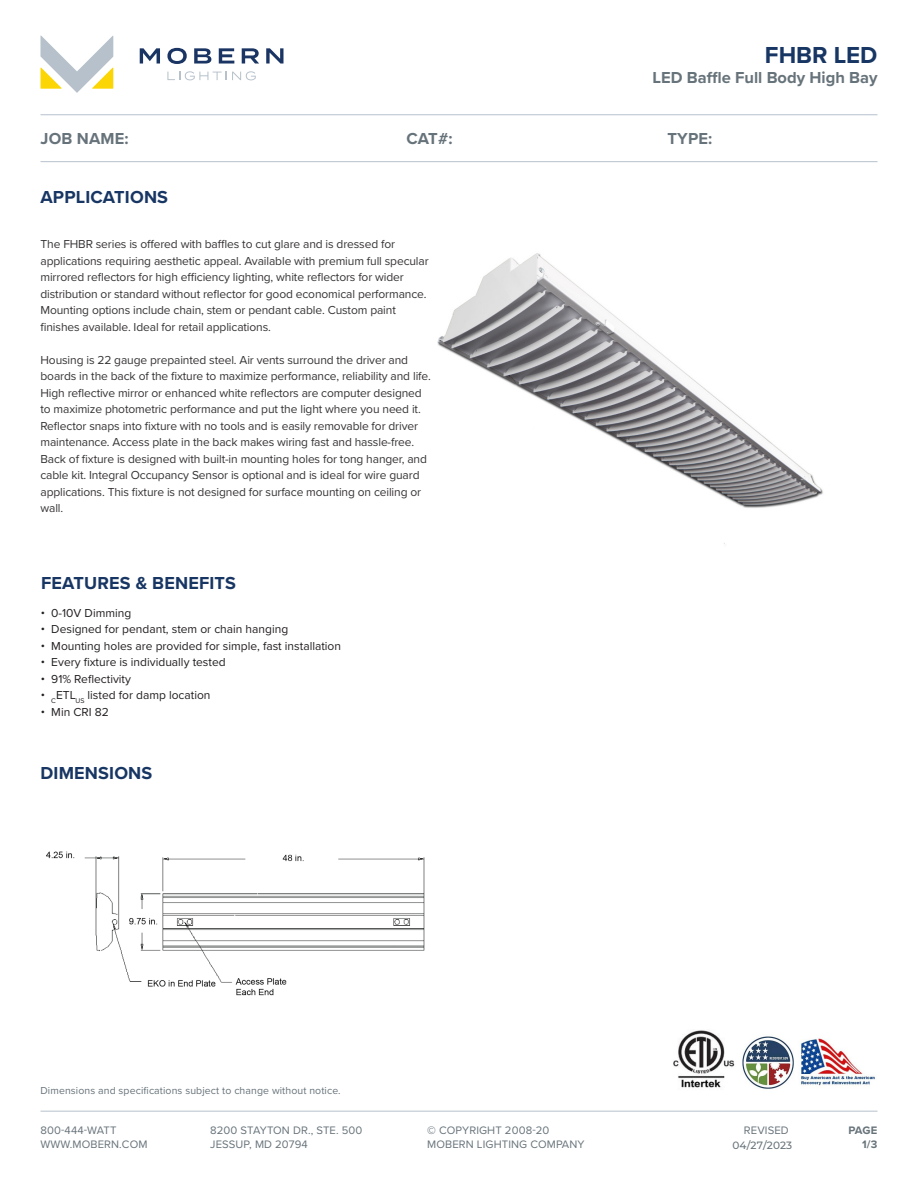
<style>
.page{position:relative;width:918px;height:1188px;background:#fff}
.page>*{position:absolute;margin:0;border:0;box-sizing:border-box;transform-origin:0 0}
.t1{font:700 24px "Proxima Nova";color:#183663}
.t2{font:700 18px "Proxima Nova";letter-spacing:.01em;color:#183663}
.t3{font:700 16.5px "Proxima Nova";color:#67737a}
.Paragraph_Style_3{font:12px/16.5px "Proxima Nova";letter-spacing:-.01em;color:#373435}
.t4{font:12px "Proxima Nova";color:#231f20}
.t5{font:11.25px/13.5px "Proxima Nova";letter-spacing:.01em;color:#67737a}
.t6{font:700 11.25px/13.2px "Proxima Nova";color:#67737a;text-align:right}
.t7{font:10.5px "Proxima Nova";letter-spacing:.01em;color:#67737a}
.t8{font:500 10.5px "Montserrat";letter-spacing:.01em;color:#67737a}
.s1{font-weight:700}
</style>
<div class="page">
<svg style="left:40px;top:35px;width:73px;height:58px"></svg>
<svg style="left:140px;top:48px;width:20px;height:16px"></svg>
<svg style="left:167px;top:48px;width:20px;height:16px"></svg>
<svg style="left:194px;top:48px;width:17px;height:16px"></svg>
<svg style="left:219px;top:48px;width:15px;height:16px"></svg>
<svg style="left:242px;top:48px;width:17px;height:16px"></svg>
<svg style="left:266px;top:48px;width:18px;height:16px"></svg>
<svg style="left:167px;top:71px;width:89px;height:9px"></svg>
<hr style="left:40px;top:1111px;width:838px;height:1px;background:#b6c1cb">
<hr style="left:40px;top:114px;width:838px;height:1px;background:#b6c2ce">
<hr style="left:40px;top:161px;width:838px;height:1px;background:#b6c1cb">
<img style="left:437px;top:253px;width:386px;height:291px">
<img style="left:673px;top:1030px;width:62px;height:58px">
<img style="left:742px;top:1036px;width:133px;height:53px">
<img style="left:46px;top:851px;width:379px;height:145px">
<h1 class="t1" style="left:765px;top:38px;width:114px">FHBR LED</h1>
<h3 class="t3" style="left:653px;top:65px;width:226px">LED Baffle Full Body High Bay</h3>
<h3 class="t3" style="left:40px;top:126px;width:90px">JOB NAME:</h3>
<h3 class="t3" style="left:407px;top:126px;width:48px">CAT#:</h3>
<h3 class="t3" style="left:667px;top:126px;width:46px">TYPE:</h3>
<p class="t2" style="left:40px;top:184px;width:129px">APPLICATIONS</p>
<p class="Paragraph_Style_3" style="left:40px;top:235px;width:390px">The FHBR series is offered with baffles to cut glare and is dressed for applications requiring aesthetic appeal. Available with premium full specular mirrored reflectors for high efficiency lighting, white reflectors for wider distribution or standard without reflector for good economical performance.<br>Mounting options include chain, stem or pendant cable. Custom paint finishes available. Ideal for retail applications.</p>
<p class="Paragraph_Style_3" style="left:40px;top:351px;width:392px">Housing is 22 gauge prepainted steel. Air vents surround the driver and boards in the back of the fixture to maximize performance, reliability and life.<br>High reflective mirror or enhanced white reflectors are computer designed to maximize photometric performance and put the light where you need it.<br>Reflector snaps into fixture with no tools and is easily removable for driver maintenance. Access plate in the back makes wiring fast and hassle-free.<br>Back of fixture is designed with built-in mounting holes for tong hanger, and cable kit. Integral Occupancy Sensor is optional and is ideal for wire guard applications. This fixture is not designed for surface mounting on ceiling or wall.</p>
<p class="t2" style="left:41px;top:569px;width:196px">FEATURES &amp; BENEFITS</p>
<p class="t4" style="left:41px;top:604px;width:92px">• 0-10V Dimming</p>
<p class="t4" style="left:41px;top:620px;width:249px">• Designed for pendant, stem or chain hanging</p>
<p class="t4" style="left:41px;top:637px;width:302px">• Mounting holes are provided for simple, fast installation</p>
<p class="t4" style="left:41px;top:653px;width:186px">• Every fixture is individually tested</p>
<p class="t4" style="left:41px;top:670px;width:92px">• 91% Reflectivity</p>
<p class="t4" style="left:41px;top:686px;width:171px">• <sub>C</sub>ETL<sub>US</sub> listed for damp location</p>
<p class="t4" style="left:41px;top:703px;width:70px">• Min CRI 82</p>
<p class="t2" style="left:40px;top:759px;width:113px">DIMENSIONS</p>
<p class="t7" style="left:40px;top:1082px;width:302px">Dimensions and specifications subject to change without notice.</p>
<p class="t5" style="left:40px;top:1123px;width:108px">800-444-WATT<br>WWW.MOBERN.COM</p>
<p class="t5" style="left:210px;top:1123px;width:154px">8200 STAYTON DR., STE. 500<br>JESSUP, MD 20794</p>
<p class="t5" style="left:427px;top:1123px;width:159px"><span class="s1">©</span> COPYRIGHT 2008-20<br>MOBERN LIGHTING COMPANY</p>
<p class="t5" style="left:744px;top:1123px;width:46px">REVISED</p>
<p class="t6" style="left:848px;top:1124px;width:31px">PAGE<br>1/3</p>
<p class="t8" style="left:732px;top:1138px;width:61px">04/27/2023</p>
</div>
